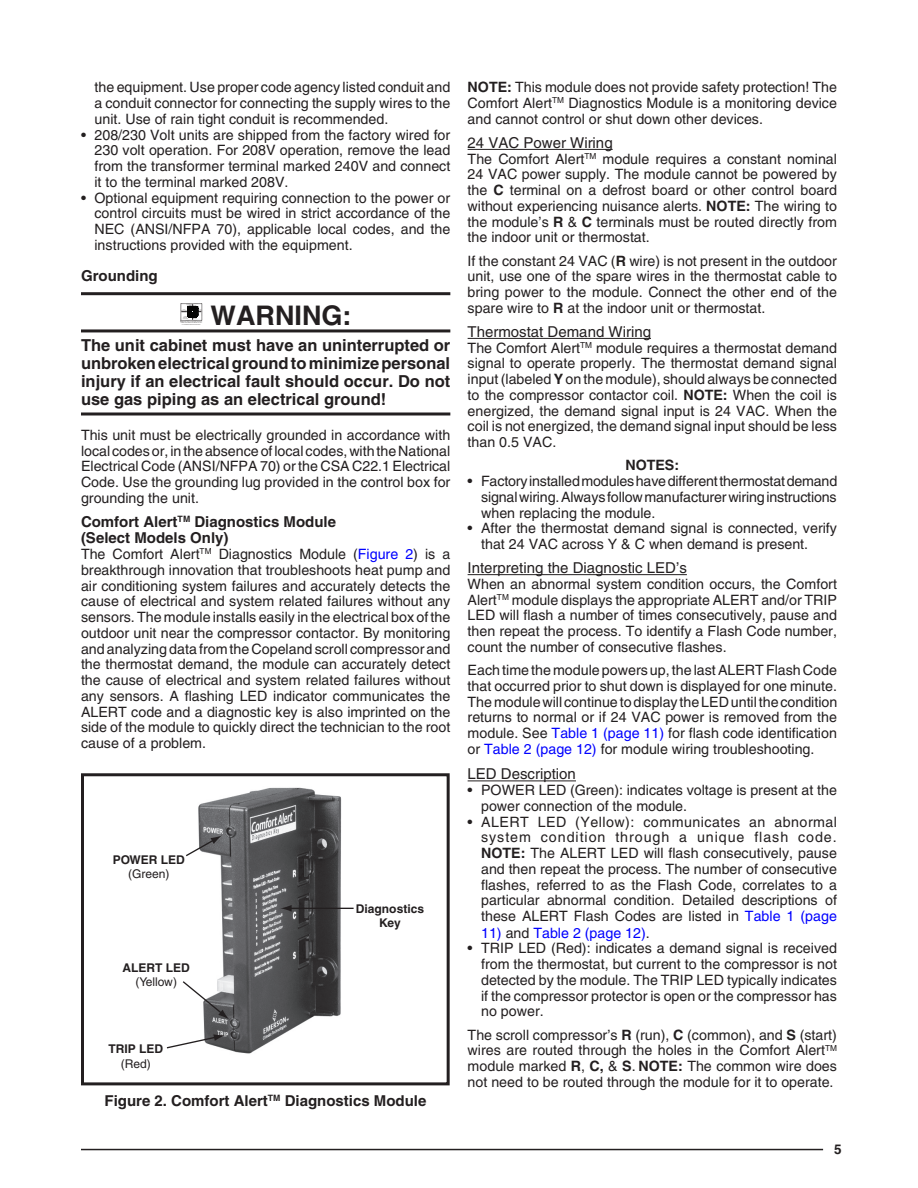
<style>
.page{position:relative;width:918px;height:1188px;background:#fff}
.page>*{position:absolute;margin:0;border:0;box-sizing:border-box;transform-origin:0 0}
.WARNING{font:700 27px "Helvetica";color:#231f20}
.Warning_Para_w_Rule{font:700 16.5px/18px "Helvetica";color:#231f20;text-align:justify}
.Heading_Level_2__10_pt__BOLD{font:700 15px "Helvetica";color:#231f20}
.Heading_Level_3__10_pt{font:15px "Helvetica";color:#231f20}
.Paragraph__9_5_pt{font:14.25px/15.8px "Helvetica";color:#231f20;text-align:justify}
.Bullet__9_5_pt{font:14.25px/15.8px "Helvetica";color:#231f20;text-align:justify}
.Bullet__9_5_pt-2{font:14.25px "Helvetica";color:#00f}
.Paragraph__9_5_pt-2{font:700 14.25px "Helvetica";color:#231f20}
.t1{font:700 13.5px "Helvetica";color:#231f20}
.t2{font:700 12px/14.4px "Helvetica";color:#231f20;text-align:center}
.s1{color:#00f}
.s2{font-weight:400}
.s3{font-weight:700}
.s4{color:#231f20}
</style>
<div class="page">
<hr style="left:81px;top:1149px;width:742px;height:1px;background:#231f20">
<hr style="left:81px;top:292px;width:369px;height:3px;background:#231f20">
<hr style="left:81px;top:329px;width:369px;height:3px;background:#231f20">
<hr style="left:81px;top:412px;width:369px;height:3px;background:#231f20">
<svg style="left:181px;top:304px;width:21px;height:17px"></svg>
<div style="left:81px;top:773px;width:369px;height:312px;border:3px solid #231f20"></div>
<img style="left:198px;top:787px;width:144px;height:267px">
<svg style="left:186px;top:835px;width:36px;height:23px"></svg>
<svg style="left:182px;top:980px;width:47px;height:39px"></svg>
<svg style="left:166px;top:1034px;width:59px;height:15px"></svg>
<hr style="left:289px;top:908px;width:65px;height:1px;background:#231f20">
<svg style="left:280px;top:905px;width:12px;height:7px"></svg>
<hr style="left:468px;top:149px;width:145px;height:1px;background:#231f20">
<hr style="left:468px;top:338px;width:183px;height:1px;background:#231f20">
<hr style="left:468px;top:574px;width:219px;height:1px;background:#231f20">
<hr style="left:468px;top:781px;width:108px;height:1px;background:#231f20">
<p class="Bullet__9_5_pt" style="left:94px;top:79px;width:357px">the equipment. Use proper code agency listed conduit and a conduit connector for connecting the supply wires to the unit. Use of rain tight conduit is recommended.</p>
<p class="Bullet__9_5_pt" style="left:94px;top:127px;width:357px;text-indent:-14px">• 208/230 Volt units are shipped from the factory wired for 230 volt operation. For 208V operation, remove the lead from the transformer terminal marked 240V and connect it to the terminal marked 208V.</p>
<p class="Bullet__9_5_pt" style="left:94px;top:190px;width:357px;text-indent:-14px">• Optional equipment requiring connection to the power or control circuits must be wired in strict accordance of the NEC (ANSI/NFPA 70), applicable local codes, and the instructions provided with the equipment.</p>
<p class="Heading_Level_2__10_pt__BOLD" style="left:81px;top:267px;width:78px">Grounding</p>
<p class="WARNING" style="left:211px;top:299px;width:142px">WARNING:</p>
<p class="Warning_Para_w_Rule" style="left:81px;top:336px;width:371px">The unit cabinet must have an uninterrupted or unbroken electrical ground to minimize personal injury if an electrical fault should occur. Do not use gas piping as an electrical ground!</p>
<p class="Paragraph__9_5_pt" style="left:81px;top:427px;width:371px">This unit must be electrically grounded in accordance with local codes or, in the absence of local codes, with the National Electrical Code (ANSI/NFPA 70) or the CSA C22.1 Electrical Code. Use the grounding lug provided in the control box for grounding the unit.</p>
<p class="Heading_Level_2__10_pt__BOLD" style="left:81px;top:513px;width:257px">Comfort Alert<sup>TM</sup> Diagnostics Module</p>
<p class="Heading_Level_2__10_pt__BOLD" style="left:81px;top:529px;width:149px">(Select Models Only)</p>
<p class="Paragraph__9_5_pt" style="left:81px;top:546px;width:371px">The Comfort Alert<sup>TM</sup> Diagnostics Module (<span class="s1">Figure 2</span>) is a breakthrough innovation that troubleshoots heat pump and air conditioning system failures and accurately detects the cause of electrical and system related failures without any sensors. The module installs easily in the electrical box of the outdoor unit near the compressor contactor. By monitoring and analyzing data from the Copeland scroll compressor and the thermostat demand, the module can accurately detect the cause of electrical and system related failures without any sensors. A flashing LED indicator communicates the ALERT code and a diagnostic key is also imprinted on the side of the module to quickly direct the technician to the root cause of a problem.</p>
<p class="t2" style="left:113px;top:852px;width:74px">POWER LED <span class="s2">(Green)</span></p>
<p class="t2" style="left:123px;top:960px;width:69px">ALERT LED <span class="s2">(Yellow)</span></p>
<p class="t2" style="left:109px;top:1042px;width:56px">TRIP LED <span class="s2">(Red)</span></p>
<p class="t2" style="left:356px;top:901px;width:70px">Diagnostics<br>Key</p>
<p class="Heading_Level_2__10_pt__BOLD" style="left:105px;top:1091px;width:323px">Figure 2. Comfort Alert<sup>TM</sup> Diagnostics Module</p>
<p class="Paragraph__9_5_pt" style="left:468px;top:79px;width:371px"><span class="s3">NOTE:</span> This module does not provide safety protection! The Comfort Alert<sup>TM</sup> Diagnostics Module is a monitoring device and cannot control or shut down other devices.</p>
<p class="Heading_Level_3__10_pt" style="left:468px;top:134px;width:147px">24 VAC Power Wiring</p>
<p class="Paragraph__9_5_pt" style="left:468px;top:151px;width:371px">The Comfort Alert<sup>TM</sup> module requires a constant nominal 24 VAC power supply. The module cannot be powered by the <span class="s3">C</span> terminal on a defrost board or other control board without experiencing nuisance alerts. <span class="s3">NOTE:</span> The wiring to the module’s <span class="s3">R</span> &amp; <span class="s3">C</span> terminals must be routed directly from the indoor unit or thermostat.</p>
<p class="Paragraph__9_5_pt" style="left:468px;top:253px;width:371px">If the constant 24 VAC (<span class="s3">R</span> wire) is not present in the outdoor unit, use one of the spare wires in the thermostat cable to bring power to the module. Connect the other end of the spare wire to <span class="s3">R</span> at the indoor unit or thermostat.</p>
<p class="Heading_Level_3__10_pt" style="left:468px;top:323px;width:185px">Thermostat Demand Wiring</p>
<p class="Paragraph__9_5_pt" style="left:468px;top:340px;width:371px">The Comfort Alert<sup>TM</sup> module requires a thermostat demand signal to operate properly. The thermostat demand signal input (labeled <span class="s3">Y</span> on the module), should always be connected to the compressor contactor coil. <span class="s3">NOTE:</span> When the coil is energized, the demand signal input is 24 VAC. When the coil is not energized, the demand signal input should be less than 0.5 VAC.</p>
<p class="Paragraph__9_5_pt-2" style="left:625px;top:457px;width:55px">NOTES:</p>
<p class="Bullet__9_5_pt" style="left:481px;top:473px;width:358px;text-indent:-14px">• Factory installed modules have different thermostat demand signal wiring. Always follow manufacturer wiring instructions when replacing the module.</p>
<p class="Bullet__9_5_pt" style="left:481px;top:520px;width:357px;text-indent:-14px">• After the thermostat demand signal is connected, verify that 24 VAC across Y &amp; C when demand is present.</p>
<p class="Heading_Level_3__10_pt" style="left:468px;top:559px;width:221px">Interpreting the Diagnostic LED’s</p>
<p class="Paragraph__9_5_pt" style="left:468px;top:576px;width:371px">When an abnormal system condition occurs, the Comfort Alert<sup>TM</sup> module displays the appropriate ALERT and/or TRIP LED will flash a number of times consecutively, pause and then repeat the process. To identify a Flash Code number, count the number of consecutive flashes.</p>
<p class="Paragraph__9_5_pt" style="left:468px;top:662px;width:371px">Each time the module powers up, the last ALERT Flash Code that occurred prior to shut down is displayed for one minute.<br>The module will continue to display the LED until the condition returns to normal or if 24 VAC power is removed from the module. See <span class="s1">Table 1 (page 11)</span> for flash code identification or <span class="s1">Table 2 (page 12)</span> for module wiring troubleshooting.</p>
<p class="Heading_Level_3__10_pt" style="left:468px;top:765px;width:110px">LED Description</p>
<p class="Bullet__9_5_pt" style="left:481px;top:782px;width:357px;text-indent:-14px">• POWER LED (Green): indicates voltage is present at the power connection of the module.</p>
<p class="Bullet__9_5_pt" style="left:481px;top:814px;width:357px;text-indent:-14px">• ALERT LED (Yellow): communicates an abnormal system condition through a unique flash code.<br><span class="s3">NOTE:</span> The ALERT LED will flash consecutively, pause and then repeat the process. The number of consecutive flashes, referred to as the Flash Code, correlates to a particular abnormal condition. Detailed descriptions of these ALERT Flash Codes are listed in <span class="s1">Table 1 (page</span></p>
<p class="Bullet__9_5_pt-2" style="left:481px;top:924px;width:170px">11) <span class="s4">and</span> Table 2 (page 12)<span class="s4">.</span></p>
<p class="Bullet__9_5_pt" style="left:481px;top:940px;width:357px;text-indent:-14px">• TRIP LED (Red): indicates a demand signal is received from the thermostat, but current to the compressor is not detected by the module. The TRIP LED typically indicates if the compressor protector is open or the compressor has no power.</p>
<p class="Paragraph__9_5_pt" style="left:468px;top:1027px;width:371px">The scroll compressor’s <span class="s3">R</span> (run), <span class="s3">C</span> (common), and <span class="s3">S</span> (start) wires are routed through the holes in the Comfort Alert<sup>TM </sup>module marked <span class="s3">R</span>, <span class="s3">C,</span> &amp; <span class="s3">S</span>. <span class="s3">NOTE:</span> The common wire does not need to be routed through the module for it to operate.</p>
<p class="t1" style="left:834px;top:1142px;width:9px">5</p>
</div>
